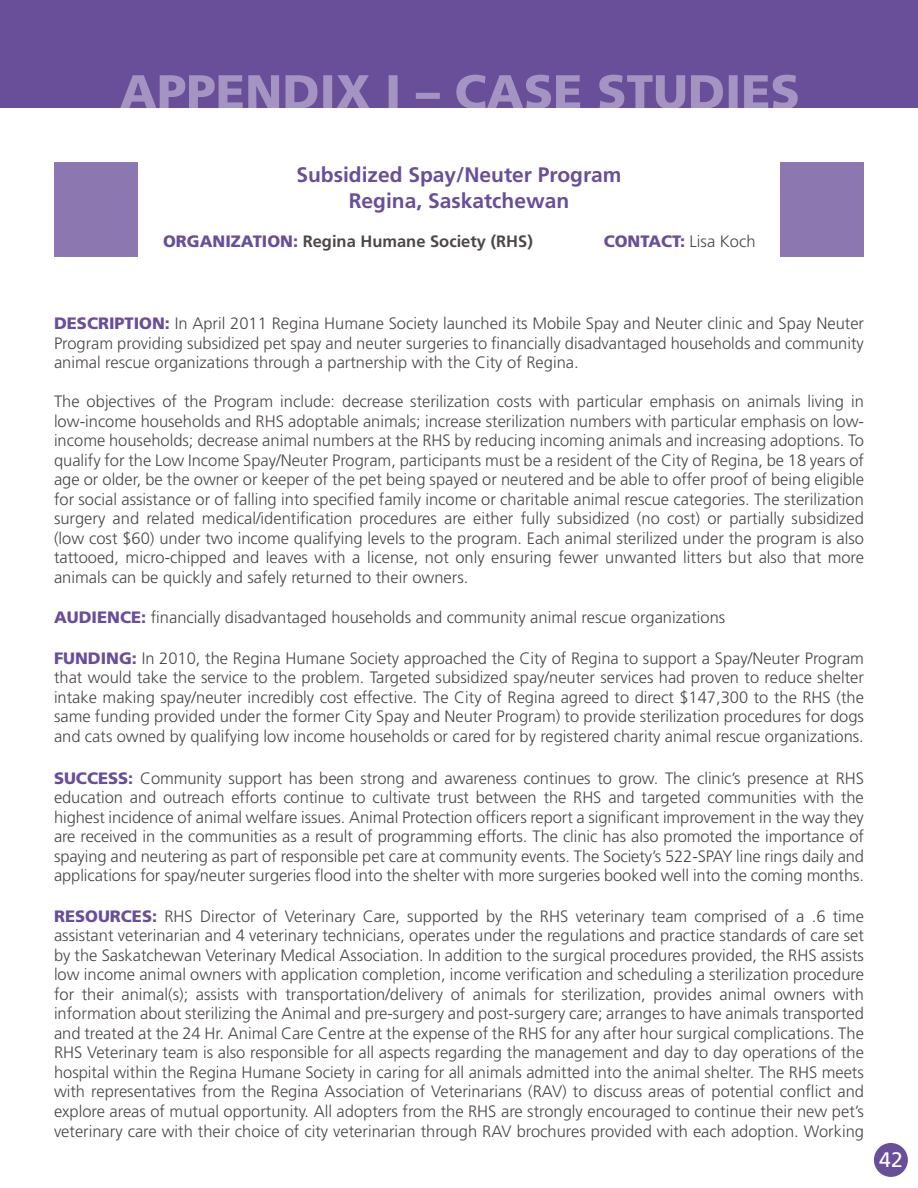
<style>
.page{position:relative;width:918px;height:1188px;background:#fff}
.page>*{position:absolute;margin:0;border:0;box-sizing:border-box;transform-origin:0 0}
.t1{font:700 21px/25.5px "Frutiger LT Std";color:#694f99;text-align:center}
.t2{font:21px "Frutiger LT Std";color:#fff}
.t3{font:300 16.5px/19.5px "Frutiger LT Std";color:#4c4746;text-align:justify}
.t4{font:700 16.5px "Frutiger LT Std";color:#4c4746}
.t5{font:900 16.5px "Frutiger LT Std";color:#694f99}
.s1{font-weight:900;color:#694f99}
</style>
<div class="page">
<div style="left:0;top:0;width:918px;height:108px;background:#694f99"></div>
<div style="left:874px;top:1143px;width:34px;height:34px;background:#694f99;border-radius:50%"></div>
<svg style="left:120px;top:75px;width:678px;height:33px"></svg>
<div style="left:54px;top:162px;width:83px;height:95px;background:#8c77b1"></div>
<div style="left:781px;top:162px;width:83px;height:95px;background:#8c77b1"></div>
<p class="t1" style="left:296px;top:162px;width:327px">Subsidized Spay/Neuter Program<br>Regina, Saskatchewan</p>
<p class="t4" style="left:163px;top:231px;width:371px"><span class="s1">ORGANIZATION :</span> Regina Humane Society (RHS)</p>
<p class="t5" style="left:604px;top:231px;width:24px">CONT</p>
<p class="t3" style="left:648px;top:232px;width:109px"><span class="s1">ACT:</span> Lisa Koch</p>
<p class="t3" style="left:54px;top:314px;width:812px;text-indent:44px"><span class="s1">RIPTION:</span> In April 2011 Regina Humane Society launched its Mobile Spay and Neuter clinic and Spay Neuter Program providing subsidized pet spay and neuter surgeries to financially disadvantaged households and community animal rescue organizations through a partnership with the City of Regina.</p>
<p class="t3" style="left:54px;top:392px;width:812px">The objectives of the Program include: decrease sterilization costs with particular emphasis on animals living in low-income households and RHS adoptable animals; increase sterilization numbers with particular emphasis on low&shy;income households; decrease animal numbers at the RHS by reducing incoming animals and increasing adoptions. To qualify for the Low Income Spay/Neuter Program, participants must be a resident of the City of Regina, be 18 years of age or older, be the owner or keeper of the pet being spayed or neutered and be able to offer proof of being eligible for social assistance or of falling into specified family income or charitable animal rescue categories. The sterilization surgery and related medical/identification procedures are either fully subsidized (no cost) or partially subsidized (low cost $60) under two income qualifying levels to the program. Each animal sterilized under the program is also tattooed, micro-chipped and leaves with a license, not only ensuring fewer unwanted litters but also that more animals can be quickly and safely returned to their owners.</p>
<p class="t5" style="left:54px;top:608px;width:55px">AUDIENCE</p>
<p class="t3" style="left:141px;top:608px;width:586px"><span class="s1">:</span> financially disadvantaged households and community animal rescue organizations</p>
<p class="t3" style="left:54px;top:649px;width:812px"><span class="s1">FUNDING:</span> In 2010, the Regina Humane Society approached the City of Regina to support a Spay/Neuter Program that would take the service to the problem. Targeted subsidized spay/neuter services had proven to reduce shelter intake making spay/neuter incredibly cost effective. The City of Regina agreed to direct $147,300 to the RHS (the same funding provided under the former City Spay and Neuter Program) to provide sterilization procedures for dogs and cats owned by qualifying low income households or cared for by registered charity animal rescue organizations.</p>
<p class="t5" style="left:54px;top:768px;width:34px">SUCCESS</p>
<p class="t5" style="left:54px;top:314px;width:24px">DESC</p>
<p class="t3" style="left:54px;top:769px;width:812px;text-indent:74px"><span class="s1">:</span> Community support has been strong and awareness continues to grow. The clinic’s presence at RHS education and outreach efforts continue to cultivate trust between the RHS and targeted communities with the highest incidence of animal welfare issues. Animal Protection officers report a significant improvement in the way they are received in the communities as a result of programming efforts. The clinic has also promoted the importance of spaying and neutering as part of responsible pet care at community events. The Society’s 522-SPAY line rings daily and applications for spay/neuter surgeries flood into the shelter with more surgeries booked well into the coming months.</p>
<p class="t5" style="left:54px;top:906px;width:12px">RESO</p>
<p class="t5" style="left:98px;top:906px;width:34px">URCES</p>
<p class="t3" style="left:54px;top:907px;width:812px;text-indent:98px"><span class="s1">:</span> RHS Director of Veterinary Care, supported by the RHS veterinary team comprised of a .6 time assistant veterinarian and 4 veterinary technicians, operates under the regulations and practice standards of care set by the Saskatchewan Veterinary Medical Association. In addition to the surgical procedures provided, the RHS assists low income animal owners with application completion, income verification and scheduling a sterilization procedure for their animal(s); assists with transportation/delivery of animals for sterilization, provides animal owners with information about sterilizing the Animal and pre-surgery and post-surgery care; arranges to have animals transported and treated at the 24 Hr. Animal Care Centre at the expense of the RHS for any after hour surgical complications. The RHS Veterinary team is also responsible for all aspects regarding the management and day to day operations of the hospital within the Regina Humane Society in caring for all animals admitted into the animal shelter. The RHS meets with representatives from the Regina Association of Veterinarians (RAV) to discuss areas of potential conflict and explore areas of mutual opportunity. All adopters from the RHS are strongly encouraged to continue their new pet’s veterinary care with their choice of city veterinarian through RAV brochures provided with each adoption. Working</p>
<p class="t2" style="left:879px;top:1147px;width:25px">42</p>
</div>
